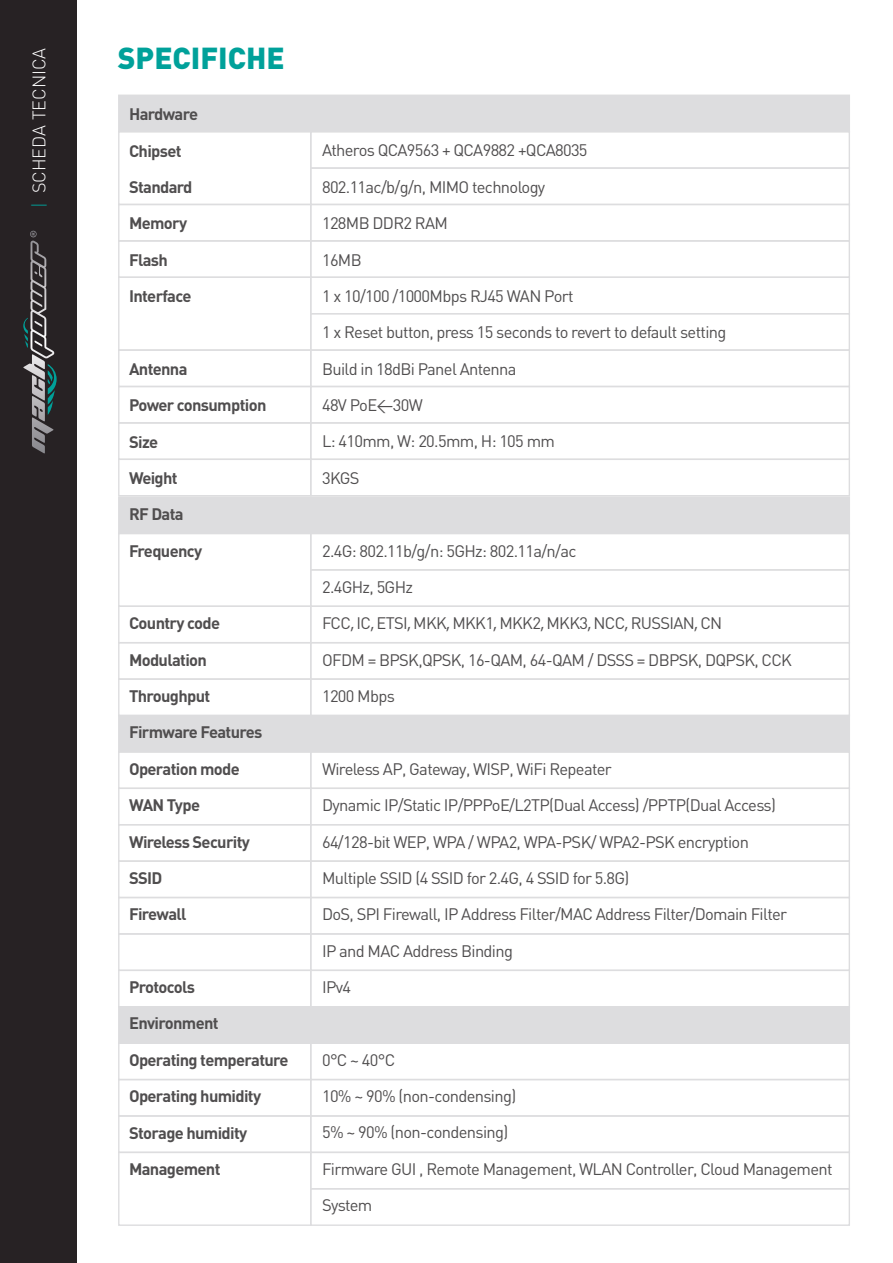
<style>
.page{position:relative;width:893px;height:1263px;background:#fff}
.page>*{position:absolute;margin:0;border:0;box-sizing:border-box;transform-origin:0 0}
.t1{font:900 30px "DIN";color:#00a19a}
.t2{font:300 18px "DIN";color:#fff}
.t3{font:16.5px "DIN";letter-spacing:-.04em;color:#504e4f}
.t4{font:700 16.5px "DIN";letter-spacing:-.04em;color:#504e4f}
.s1{color:#00a098}
.s2{font-family:"Koz Go Pr 6 N"}
</style>
<div class="page">
<div style="left:118px;top:131px;width:193px;height:74px;border:1px solid #dddddf"></div>
<div style="left:310px;top:204px;width:540px;height:38px;border:1px solid #dddddf"></div>
<div style="left:310px;top:240px;width:540px;height:38px;border:1px solid #dddddf"></div>
<div style="left:310px;top:131px;width:540px;height:38px;border:1px solid #dddddf"></div>
<div style="left:118px;top:95px;width:732px;height:37px;background:#dddddf"></div>
<div style="left:118px;top:496px;width:732px;height:38px;background:#dddddf"></div>
<div style="left:310px;top:167px;width:540px;height:38px;border:1px solid #dddddf"></div>
<div style="left:310px;top:277px;width:540px;height:37px;border:1px solid #dddddf"></div>
<div style="left:310px;top:349px;width:540px;height:38px;border:1px solid #dddddf"></div>
<div style="left:310px;top:386px;width:540px;height:38px;border:1px solid #dddddf"></div>
<div style="left:310px;top:422px;width:540px;height:38px;border:1px solid #dddddf"></div>
<div style="left:310px;top:313px;width:540px;height:38px;border:1px solid #dddddf"></div>
<div style="left:118px;top:204px;width:193px;height:38px;border:1px solid #dddddf"></div>
<div style="left:118px;top:240px;width:193px;height:38px;border:1px solid #dddddf"></div>
<div style="left:118px;top:277px;width:193px;height:74px;border:1px solid #dddddf"></div>
<div style="left:118px;top:349px;width:193px;height:38px;border:1px solid #dddddf"></div>
<div style="left:118px;top:386px;width:193px;height:38px;border:1px solid #dddddf"></div>
<div style="left:118px;top:422px;width:193px;height:38px;border:1px solid #dddddf"></div>
<div style="left:118px;top:459px;width:193px;height:37px;border:1px solid #dddddf"></div>
<div style="left:310px;top:459px;width:540px;height:37px;border:1px solid #dddddf"></div>
<div style="left:310px;top:533px;width:540px;height:37px;border:1px solid #dddddf"></div>
<div style="left:310px;top:569px;width:540px;height:38px;border:1px solid #dddddf"></div>
<div style="left:310px;top:606px;width:540px;height:37px;border:1px solid #dddddf"></div>
<div style="left:310px;top:642px;width:540px;height:38px;border:1px solid #dddddf"></div>
<div style="left:118px;top:533px;width:193px;height:74px;border:1px solid #dddddf"></div>
<div style="left:118px;top:606px;width:193px;height:37px;border:1px solid #dddddf"></div>
<div style="left:118px;top:642px;width:193px;height:38px;border:1px solid #dddddf"></div>
<div style="left:310px;top:678px;width:540px;height:38px;border:1px solid #dddddf"></div>
<div style="left:118px;top:715px;width:732px;height:38px;background:#dddddf"></div>
<div style="left:310px;top:751px;width:540px;height:38px;border:1px solid #dddddf"></div>
<div style="left:118px;top:751px;width:193px;height:38px;border:1px solid #dddddf"></div>
<div style="left:118px;top:678px;width:193px;height:38px;border:1px solid #dddddf"></div>
<div style="left:310px;top:824px;width:540px;height:38px;border:1px solid #dddddf"></div>
<div style="left:310px;top:860px;width:540px;height:38px;border:1px solid #dddddf"></div>
<div style="left:310px;top:897px;width:540px;height:38px;border:1px solid #dddddf"></div>
<div style="left:118px;top:824px;width:193px;height:38px;border:1px solid #dddddf"></div>
<div style="left:118px;top:788px;width:193px;height:37px;border:1px solid #dddddf"></div>
<div style="left:118px;top:860px;width:193px;height:38px;border:1px solid #dddddf"></div>
<div style="left:118px;top:897px;width:193px;height:38px;border:1px solid #dddddf"></div>
<div style="left:310px;top:933px;width:540px;height:38px;border:1px solid #dddddf"></div>
<div style="left:118px;top:1006px;width:732px;height:38px;background:#dddddf"></div>
<div style="left:118px;top:933px;width:193px;height:38px;border:1px solid #dddddf"></div>
<div style="left:310px;top:970px;width:540px;height:37px;border:1px solid #dddddf"></div>
<div style="left:118px;top:970px;width:193px;height:37px;border:1px solid #dddddf"></div>
<div style="left:118px;top:1042px;width:193px;height:38px;border:1px solid #dddddf"></div>
<div style="left:310px;top:1079px;width:540px;height:38px;border:1px solid #dddddf"></div>
<div style="left:118px;top:1079px;width:193px;height:38px;border:1px solid #dddddf"></div>
<div style="left:310px;top:1115px;width:540px;height:38px;border:1px solid #dddddf"></div>
<div style="left:310px;top:1152px;width:540px;height:37px;border:1px solid #dddddf"></div>
<div style="left:310px;top:1188px;width:540px;height:38px;border:1px solid #dddddf"></div>
<div style="left:118px;top:1115px;width:193px;height:38px;border:1px solid #dddddf"></div>
<div style="left:118px;top:1152px;width:193px;height:74px;border:1px solid #dddddf"></div>
<div style="left:0;top:0;width:76px;height:1263px;background:#272224"></div>
<svg style="left:48px;top:364px;width:9px;height:51px"></svg>
<svg style="left:23px;top:231px;width:31px;height:127px"></svg>
<p class="t2" style="left:28px;top:208px;width:162px;rotate:-90deg"><span class="s1">|</span> SCHEDA TECNICA</p>
<h1 class="t1" style="left:118px;top:38px;width:169px">SPECIFICHE</h1>
<p class="t4" style="left:129px;top:103px;width:71px">Hardware</p>
<p class="t4" style="left:129px;top:140px;width:54px">Chipset</p>
<p class="t4" style="left:129px;top:176px;width:65px">Standard</p>
<p class="t4" style="left:129px;top:213px;width:60px">Memory</p>
<p class="t4" style="left:129px;top:249px;width:40px">Flash</p>
<p class="t4" style="left:129px;top:285px;width:64px">Interface</p>
<p class="t4" style="left:129px;top:358px;width:60px">Antenna</p>
<p class="t4" style="left:129px;top:394px;width:139px">Power consumption</p>
<p class="t4" style="left:129px;top:431px;width:31px">Size</p>
<p class="t4" style="left:129px;top:467px;width:50px">Weight</p>
<p class="t4" style="left:129px;top:503px;width:56px">RF Data</p>
<p class="t4" style="left:129px;top:540px;width:75px">Frequency</p>
<p class="t4" style="left:129px;top:613px;width:93px">Country code</p>
<p class="t4" style="left:129px;top:649px;width:80px">Modulation</p>
<p class="t4" style="left:129px;top:685px;width:83px">Throughput</p>
<p class="t4" style="left:129px;top:722px;width:135px">Firmware Features</p>
<p class="t4" style="left:129px;top:758px;width:112px">Operation mode</p>
<p class="t4" style="left:129px;top:794px;width:73px">WAN Type</p>
<p class="t4" style="left:129px;top:831px;width:123px">Wireless Security</p>
<p class="t4" style="left:129px;top:867px;width:35px">SSID</p>
<p class="t4" style="left:129px;top:903px;width:59px">Firewall</p>
<p class="t4" style="left:129px;top:976px;width:67px">Protocols</p>
<p class="t4" style="left:129px;top:1013px;width:91px">Environment</p>
<p class="t4" style="left:129px;top:1049px;width:161px">Operating temperature</p>
<p class="t4" style="left:129px;top:1085px;width:134px">Operating humidity</p>
<p class="t4" style="left:129px;top:1122px;width:120px">Storage humidity</p>
<p class="t4" style="left:129px;top:1158px;width:93px">Management</p>
<p class="t3" style="left:322px;top:140px;width:267px">Atheros QCA9563 + QCA9882 +QCA8035</p>
<p class="t3" style="left:322px;top:177px;width:225px">802.11ac/b/g/n, MIMO technology</p>
<p class="t3" style="left:322px;top:213px;width:127px">128MB DDR2 RAM</p>
<p class="t3" style="left:322px;top:249px;width:41px">16MB</p>
<p class="t3" style="left:322px;top:286px;width:253px">1 x 10/100 /1000Mbps RJ45 WAN Port</p>
<p class="t3" style="left:322px;top:322px;width:406px">1 x Reset button, press 15 seconds to revert to default setting</p>
<p class="t3" style="left:322px;top:358px;width:196px">Build in 18dBi Panel Antenna</p>
<p class="t3" style="left:322px;top:395px;width:102px">48V PoE&lt;30W</p>
<p class="t3" style="left:322px;top:431px;width:234px">L: 410mm, W: 20.5mm, H: 105 mm</p>
<p class="t3" style="left:322px;top:468px;width:39px">3KGS</p>
<p class="t3" style="left:322px;top:540px;width:256px">2.4G: 802.11b/g/n: 5GHz: 802.11a/n/ac</p>
<p class="t3" style="left:322px;top:577px;width:93px">2.4GHz, 5GHz</p>
<p class="t3" style="left:322px;top:613px;width:402px">FCC<span class="s2">,</span> IC<span class="s2">,</span> ETSI<span class="s2">,</span> MKK<span class="s2">,</span> MKK1<span class="s2">,</span> MKK2<span class="s2">,</span> MKK3<span class="s2">,</span> NCC<span class="s2">,</span> RUSSIAN<span class="s2">,</span> CN</p>
<p class="t3" style="left:322px;top:649px;width:471px">OFDM = BPSK,QPSK, 16-QAM, 64-QAM / DSSS = DBPSK, DQPSK, CCK</p>
<p class="t3" style="left:322px;top:686px;width:74px">1200 Mbps</p>
<p class="t3" style="left:322px;top:758px;width:291px">Wireless AP, Gateway, WISP, WiFi Repeater</p>
<p class="t3" style="left:322px;top:795px;width:455px">Dynamic IP/Static IP/PPPoE/L2TP(Dual Access) /PPTP(Dual Access)</p>
<p class="t3" style="left:322px;top:831px;width:428px">64/128-bit WEP, WPA / WPA2, WPA-PSK/ WPA2-PSK encryption</p>
<p class="t3" style="left:322px;top:868px;width:309px">Multiple SSID (4 SSID for 2.4G, 4 SSID for 5.8G)</p>
<p class="t3" style="left:322px;top:904px;width:466px">DoS, SPI Firewall, IP Address Filter/MAC Address Filter/Domain Filter</p>
<p class="t3" style="left:322px;top:940px;width:192px">IP and MAC Address Binding</p>
<p class="t3" style="left:322px;top:977px;width:31px">IPv4</p>
<p class="t3" style="left:322px;top:1049px;width:75px">0°C ~ 40°C</p>
<p class="t3" style="left:322px;top:1086px;width:196px">10% ~ 90% (non-condensing)</p>
<p class="t3" style="left:322px;top:1122px;width:188px">5% ~ 90% (non-condensing)</p>
<p class="t3" style="left:322px;top:1158px;width:512px">Firmware GUI , Remote Management, WLAN Controller, Cloud Management</p>
<p class="t3" style="left:322px;top:1195px;width:52px">System</p>
</div>
